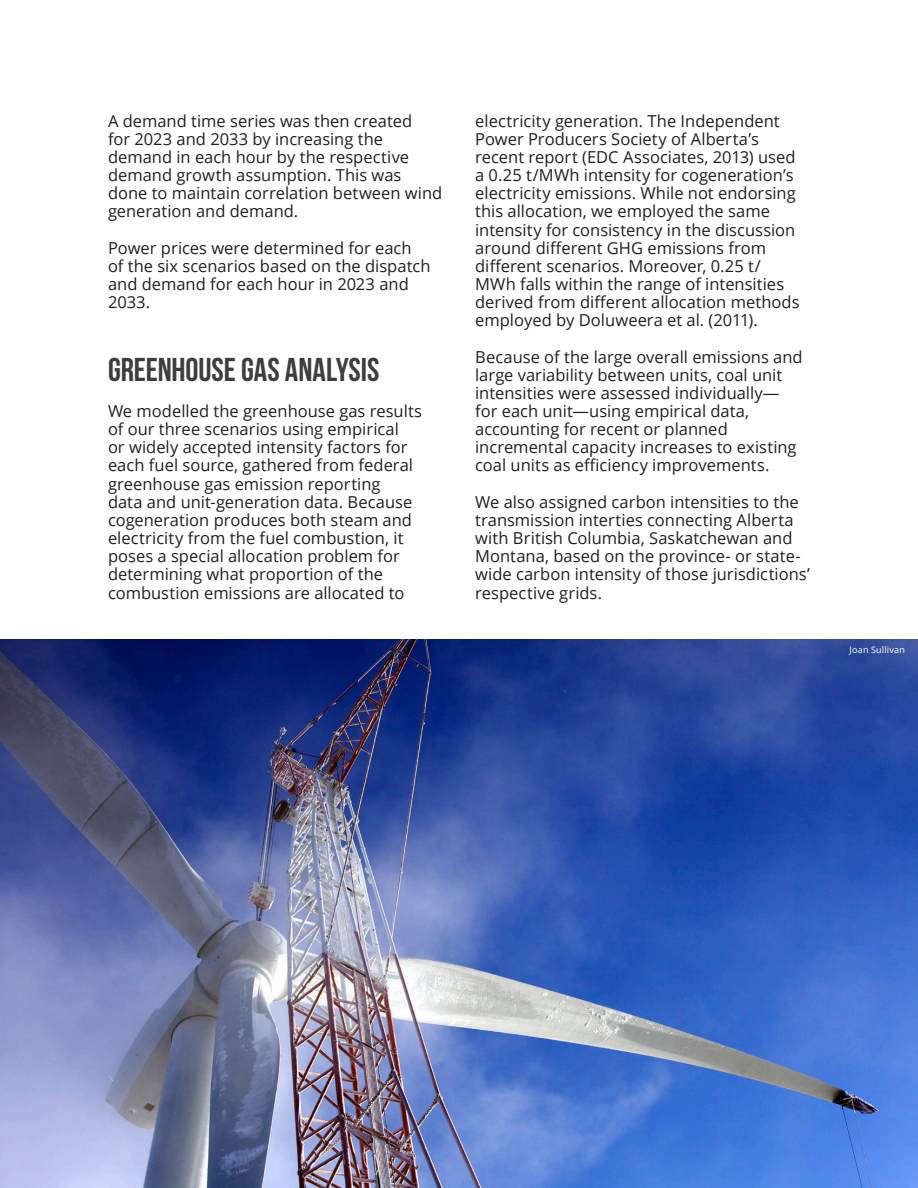
<style>
.page{position:relative;width:918px;height:1188px;background:#fff}
.page>*{position:absolute;margin:0;border:0;box-sizing:border-box;transform-origin:0 0}
.heading_2{font:33px "Bebas Neue";letter-spacing:-.005em;color:#3e3e3f}
.t1{font:16.5px/18.1px "Open Sans";color:#231f20}
.photo_caption{font:9px "Open Sans";letter-spacing:.025em;color:#fff}
</style>
<div class="page">
<img style="left:0;top:639px;width:918px;height:549px">
<p class="t1" style="left:108px;top:111px;width:336px">A demand time series was then created<br>for 2023 and 2033 by increasing the demand in each hour by the respective demand growth assumption. This was done to maintain correlation between wind generation and demand.</p>
<p class="t1" style="left:108px;top:238px;width:324px">Power prices were determined for each of the six scenarios based on the dispatch and demand for each hour in 2023 and<br>2033.</p>
<p class="heading_2" style="left:108px;top:351px;width:273px">GREENHOUSE GAS ANALYSIS</p>
<p class="t1" style="left:108px;top:402px;width:316px">We modelled the greenhouse gas results of our three scenarios using empirical<br>or widely accepted intensity factors for each fuel source, gathered from federal greenhouse gas emission reporting<br>data and unit-generation data. Because cogeneration produces both steam and electricity from the fuel combustion, it poses a special allocation problem for determining what proportion of the combustion emissions are allocated to</p>
<p class="t1" style="left:475px;top:111px;width:326px">electricity generation. The Independent Power Producers Society of Alberta’s recent report (EDC Associates, 2013) used a 0.25 t/MWh intensity for cogeneration’s electricity emissions. While not endorsing this allocation, we employed the same intensity for consistency in the discussion around different GHG emissions from different scenarios. Moreover, 0.25 t/ MWh falls within the range of intensities derived from different allocation methods employed by Doluweera et al. (2011).</p>
<p class="t1" style="left:475px;top:347px;width:329px">Because of the large overall emissions and large variability between units, coal unit intensities were assessed individually— for each unit—using empirical data, accounting for recent or planned incremental capacity increases to existing coal units as efficiency improvements.</p>
<p class="t1" style="left:475px;top:492px;width:336px">We also assigned carbon intensities to the transmission interties connecting Alberta with British Columbia, Saskatchewan and Montana, based on the province- or state&shy;wide carbon intensity of those jurisdictions’ respective grids.</p>
<p class="photo_caption" style="left:850px;top:643px;width:57px">Joan Sullivan</p>
</div>
